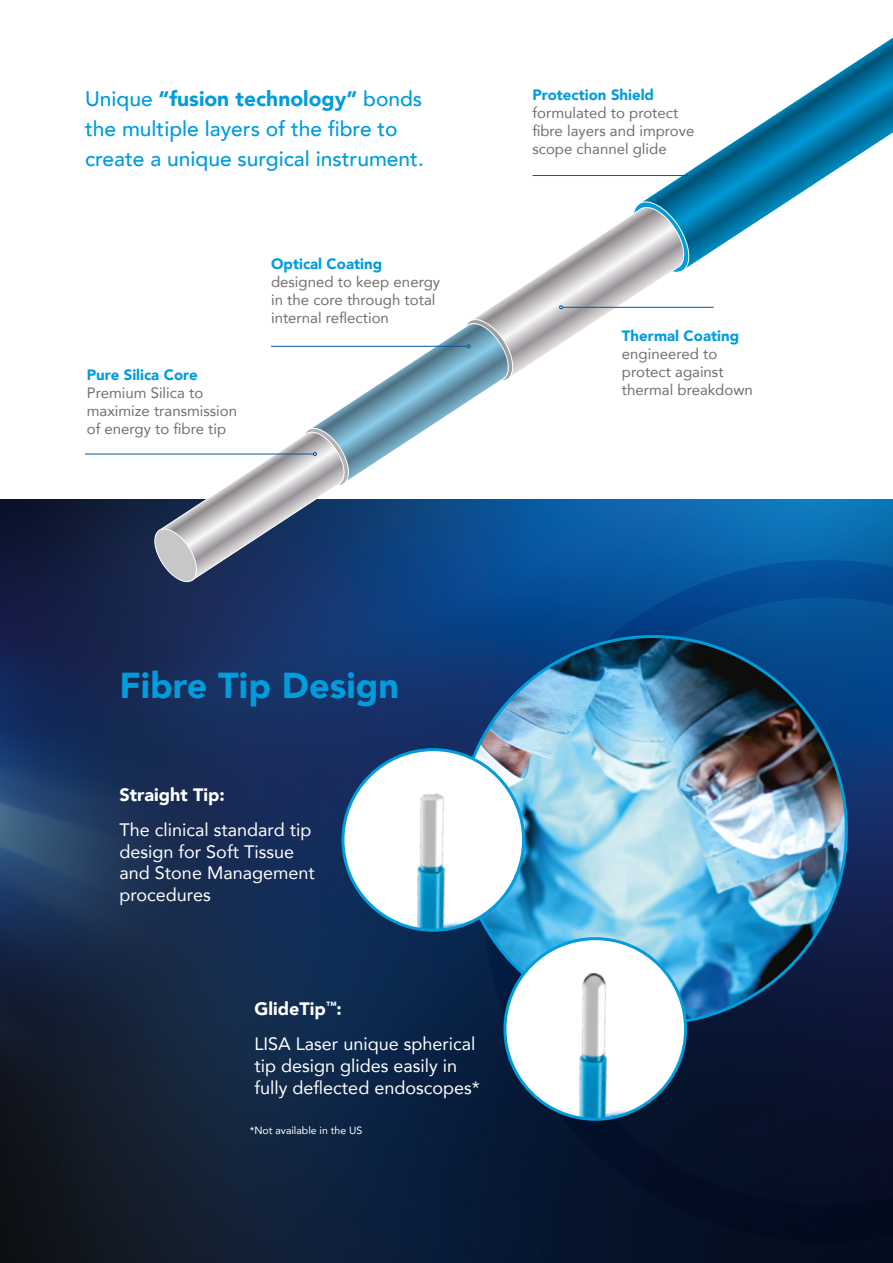
<style>
.page{position:relative;width:893px;height:1263px;background:#fff}
.page>*{position:absolute;margin:0;border:0;box-sizing:border-box;transform-origin:0 0}
.t1{font:900 36px "Avenir";color:#009cdb}
.t2{font:500 21px/30px "Avenir";color:#009cdb}
.t3{font:18px/21.6px "Avenir";color:#fff}
.t4{font:900 18px "Avenir";color:#fff}
.t5{font:15px/18px "Avenir";color:#706f6f}
.t6{font:900 15px "Avenir";color:#009cdb}
.t7{font:10.5px "Avenir";color:#fff}
.s1{font-weight:900}
</style>
<div class="page">
<img style="left:0;top:500px;width:893px;height:763px">
<svg style="left:484px;top:560px;width:409px;height:682px"></svg>
<img style="left:459px;top:636px;width:387px;height:387px;border-radius:193px">
<img style="left:343px;top:750px;width:181px;height:180px;border-radius:90px">
<img style="left:505px;top:939px;width:181px;height:180px;border-radius:90px">
<svg style="left:651px;top:37px;width:242px;height:227px"></svg>
<hr style="left:85px;top:454px;width:228px;height:1px;background:#00589e">
<hr style="left:563px;top:307px;width:151px;height:1px;background:#00589e">
<svg style="left:152px;top:196px;width:540px;height:390px"></svg>
<hr style="left:533px;top:175px;width:182px;height:1px;background:#00589e">
<svg style="left:715px;top:174px;width:4px;height:3px"></svg>
<h2 class="t2" style="left:85px;top:83px;width:340px">Unique <span class="s1">“fusion technology”</span> bonds the multiple layers of the fibre to create a unique surgical instrument.</h2>
<p class="t6" style="left:87px;top:361px;width:112px">Pure Silica Core</p>
<p class="t5" style="left:87px;top:383px;width:152px">Premium Silica to maximize transmission of energy to fibre tip</p>
<p class="t6" style="left:271px;top:251px;width:113px">Optical Coating</p>
<p class="t5" style="left:271px;top:272px;width:170px">designed to keep energy in the core through total internal reflection</p>
<p class="t6" style="left:532px;top:82px;width:123px">Protection Shield</p>
<p class="t5" style="left:532px;top:103px;width:164px">formulated to protect fibre layers and improve scope channel glide</p>
<p class="t6" style="left:622px;top:322px;width:119px">Thermal Coating</p>
<p class="t5" style="left:622px;top:344px;width:132px">engineered to protect against thermal breakdown</p>
<h1 class="t1" style="left:120px;top:654px;width:281px">Fibre Tip Design</h1>
<p class="t4" style="left:120px;top:779px;width:107px">Straight Tip:</p>
<p class="t3" style="left:120px;top:819px;width:197px">The clinical standard tip design for Soft Tissue and Stone Management procedures</p>
<p class="t3" style="left:255px;top:991px;width:222px;line-height:35.1px"><span class="s1">GlideTip</span><sup>™</sup><span class="s1">:<br></span>LISA Laser unique spherical</p>
<p class="t3" style="left:255px;top:1054px;width:227px">tip design glides easily in fully deflected endoscopes*</p>
<p class="t7" style="left:250px;top:1122px;width:114px">*Not available in the US</p>
</div>
